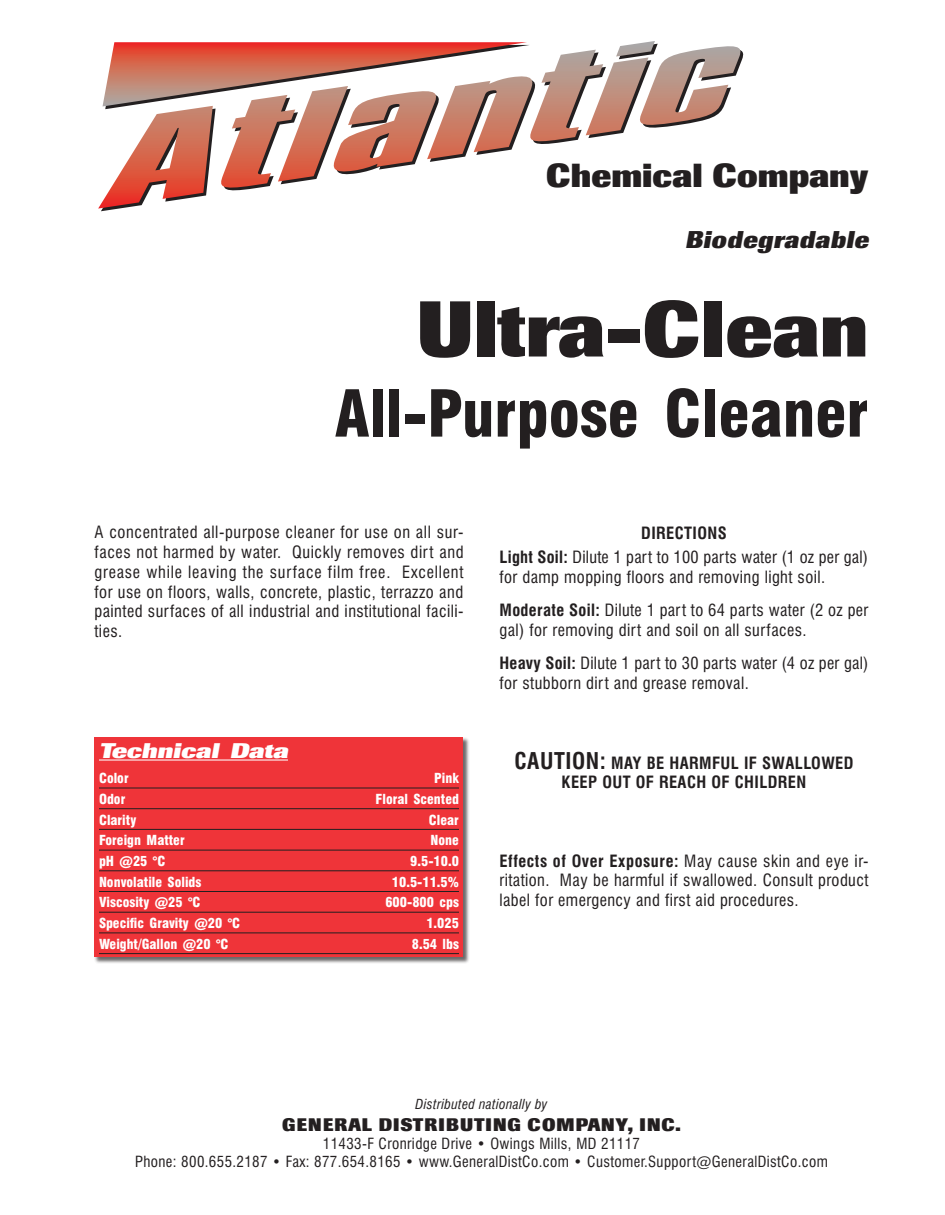
<style>
.page{position:relative;width:945px;height:1215px;background:#fff}
.page>*{position:absolute;margin:0;border:0;box-sizing:border-box;transform-origin:0 0}
.t1{font:800 78px "Imago";color:#231f20}
.t2{font:900 condensed 63px "Helvetica";color:#231f20}
.t3{font:800 33px "Imago";color:#231f20}
.t4{font:italic 800 24px "Imago";color:#231f20}
.t5{font:italic 800 21px "Imago";color:#fff;scale:1.2 1}
.t6{font:800 18px "Imago";letter-spacing:.05em;color:#231f20}
.t7{font:16.5px/19.8px "Helvetica Condensed";letter-spacing:.025em;color:#231f20;text-align:justify}
.t8{font:700 16.5px/19.8px "Helvetica Condensed";letter-spacing:.025em;color:#231f20;text-align:center}
.t9{font:15px/18px "Helvetica Condensed";letter-spacing:.025em;color:#231f20;text-align:center}
.t10{font:900 condensed 13.5px "Helvetica";color:#fff}
.t11{font:italic 13.5px "Helvetica Condensed";letter-spacing:.025em;color:#231f20}
.s1{font-weight:700}
.s2{font-size:22.5px}
</style>
<div class="page">
<svg style="left:98px;top:41px;width:646px;height:168px"></svg>
<div style="left:94px;top:737px;width:377px;height:227px;background:#231f20;opacity:.75"></div>
<div style="left:94px;top:737px;width:370px;height:220px;background:#ef3439"></div>
<hr style="left:99px;top:760px;width:189px;height:1px;background:#fff">
<hr style="left:99px;top:788px;width:360px;height:1px;background:#231f20">
<hr style="left:99px;top:808px;width:360px;height:1px;background:#231f20">
<hr style="left:99px;top:829px;width:360px;height:1px;background:#231f20">
<hr style="left:99px;top:850px;width:360px;height:1px;background:#231f20">
<hr style="left:99px;top:870px;width:360px;height:1px;background:#231f20">
<hr style="left:99px;top:891px;width:360px;height:1px;background:#231f20">
<hr style="left:99px;top:912px;width:360px;height:1px;background:#231f20">
<hr style="left:99px;top:933px;width:360px;height:1px;background:#231f20">
<hr style="left:99px;top:953px;width:360px;height:1px;background:#231f20">
<h3 class="t3" style="left:546px;top:156px;width:324px">Chemical Company</h3>
<h3 class="t4" style="left:685px;top:225px;width:190px">Biodegradable</h3>
<h1 class="t1" style="left:417px;top:282px;width:453px">Ultra-Clean</h1>
<h2 class="t2" style="left:335px;top:376px;width:535px">All-Purpose Cleaner</h2>
<p class="t7" style="left:94px;top:522px;width:371px">A concentrated all-purpose cleaner for use on all sur&shy;faces not harmed by water. Quickly removes dirt and grease while leaving the surface film free. Excellent for use on floors, walls, concrete, plastic, terrazzo and painted surfaces of all industrial and institutional facili&shy;ties.</p>
<p class="t7" style="left:499px;top:521px;width:370px;line-height:24.3px;text-align:center"><span class="s1">DIRECTIONS<br>Light Soil:</span> Dilute 1 part to 100 parts water (1 oz per gal)</p>
<p class="t7" style="left:499px;top:560px;width:370px;line-height:33.3px">for damp mopping floors and removing light soil.<br><span class="s1">Moderate Soil:</span> Dilute 1 part to 64 parts water (2 oz per</p>
<p class="t7" style="left:499px;top:613px;width:370px;line-height:33.3px">gal) for removing dirt and soil on all surfaces.<br><span class="s1">Heavy Soil:</span> Dilute 1 part to 30 parts water (4 oz per gal)</p>
<p class="t7" style="left:499px;top:673px;width:251px">for stubborn dirt and grease removal.</p>
<p class="t5" style="left:99px;top:738px;width:163px">Technical Data</p>
<p class="t10" style="left:99px;top:770px;width:31px">Color</p>
<p class="t10" style="left:434px;top:770px;width:26px">Pink</p>
<p class="t10" style="left:99px;top:791px;width:28px">Odor</p>
<p class="t10" style="left:376px;top:791px;width:85px">Floral Scented</p>
<p class="t10" style="left:99px;top:812px;width:39px">Clarity</p>
<p class="t10" style="left:429px;top:812px;width:32px">Clear</p>
<p class="t10" style="left:99px;top:832px;width:87px">Foreign Matter</p>
<p class="t10" style="left:431px;top:832px;width:30px">None</p>
<p class="t10" style="left:99px;top:853px;width:68px">pH @25 °C</p>
<p class="t10" style="left:410px;top:853px;width:50px">9.5-10.0</p>
<p class="t10" style="left:99px;top:874px;width:104px">Nonvolatile Solids</p>
<p class="t10" style="left:392px;top:874px;width:69px">10.5-11.5%</p>
<p class="t10" style="left:99px;top:894px;width:103px">Viscosity @25 °C</p>
<p class="t10" style="left:385px;top:894px;width:75px">600-800 cps</p>
<p class="t10" style="left:99px;top:915px;width:143px">Specific Gravity @20 °C</p>
<p class="t10" style="left:426px;top:915px;width:34px">1.025</p>
<p class="t10" style="left:99px;top:936px;width:131px">Weight/Gallon @20 °C</p>
<p class="t10" style="left:412px;top:936px;width:49px">8.54 lbs</p>
<p class="t8" style="left:514px;top:753px;width:341px"><span class="s2">CAUTION:</span> MAY BE HARMFUL IF SWALLOWED<br>KEEP OUT OF REACH OF CHILDREN</p>
<p class="t7" style="left:500px;top:851px;width:371px"><span class="s1">Effects of Over Exposure:</span> May cause skin and eye ir&shy;ritation. May be harmful if swallowed. Consult product label for emergency and first aid procedures.</p>
<p class="t11" style="left:416px;top:1096px;width:133px">Distributed nationally by</p>
<p class="t6" style="left:282px;top:1114px;width:400px">GENERAL DISTRIBUTING COMPANY, INC.</p>
<p class="t9" style="left:135px;top:1134px;width:694px">11433-F Cronridge Drive • Owings Mills, MD 21117<br>Phone: 800.655.2187 • Fax: 877.654.8165 • www.GeneralDistCo.com • Customer.Support@GeneralDistCo.com</p>
</div>
